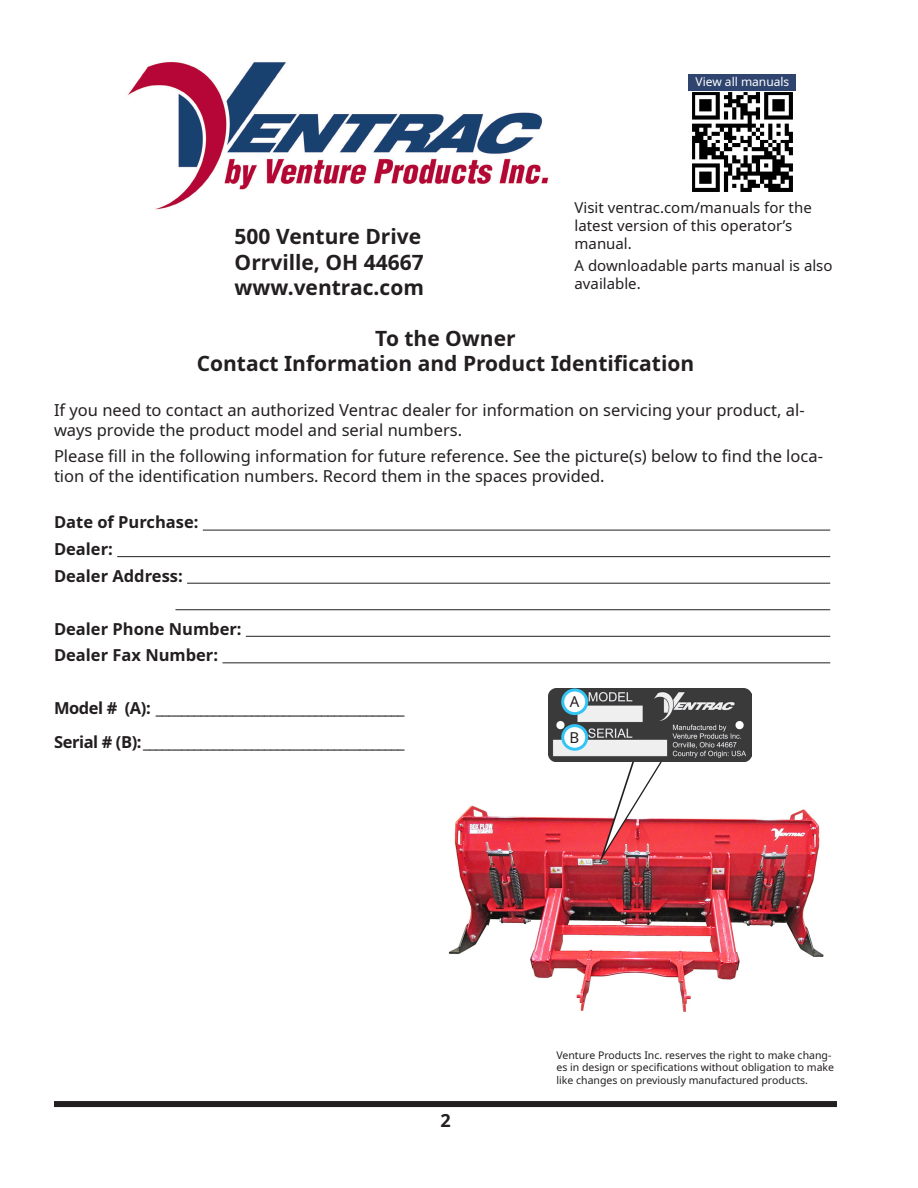
<style>
.page{position:relative;width:918px;height:1188px;background:#fff}
.page>*{position:absolute;margin:0;border:0;box-sizing:border-box;transform-origin:0 0}
.t1{font:700 21px/25.2px "Noto Sans";color:#231f20;text-align:center}
.t2{font:700 18px "Noto Sans";color:#231f20}
.t3{font:16.5px/19.8px "Noto Sans";color:#231f20}
.t4{font:700 16.5px/33.3px "Noto Sans";letter-spacing:-.025em;color:#231f20}
.t5{font:700 16.5px/26.5px "Noto Sans";color:#231f20}
.t6{font:15px/18px "Noto Sans";color:#231f20}
.t7{font:12px "Noto Sans";color:#fff}
.t8{font:10.5px/12.6px "Noto Sans";color:#231f20}
</style>
<div class="page">
<div style="left:54px;top:1101px;width:783px;height:6px;background:#231f20"></div>
<hr style="left:203px;top:530px;width:627px;height:1px;background:#231f20">
<hr style="left:117px;top:556px;width:713px;height:1px;background:#231f20">
<hr style="left:187px;top:583px;width:643px;height:1px;background:#231f20">
<hr style="left:176px;top:609px;width:654px;height:1px;background:#231f20">
<hr style="left:246px;top:636px;width:584px;height:1px;background:#231f20">
<hr style="left:222px;top:662px;width:608px;height:1px;background:#231f20">
<img style="left:128px;top:62px;width:421px;height:148px">
<img style="left:692px;top:92px;width:101px;height:100px">
<div style="left:688px;top:74px;width:108px;height:16px;background:#2f446f"></div>
<img style="left:448px;top:805px;width:376px;height:207px">
<svg style="left:597px;top:609px;width:137px;height:260px"></svg>
<img style="left:549px;top:688px;width:202px;height:74px">
<div style="left:563px;top:690px;width:24px;height:24px;background:#fff;border-radius:50%"></div>
<div style="left:561px;top:688px;width:27px;height:27px;border:3px solid #33c5f3;border-radius:50%"></div>
<div style="left:563px;top:726px;width:24px;height:23px;background:#fff;border-radius:50%"></div>
<div style="left:561px;top:724px;width:27px;height:27px;border:3px solid #33c5f3;border-radius:50%"></div>
<p class="t1" style="left:235px;top:225px;width:191px;text-align:left">500 Venture Drive<br>Orrville, OH 44667 www.ventrac.com</p>
<p class="t7" style="left:696px;top:73px;width:95px">View all manuals</p>
<p class="t6" style="left:575px;top:199px;width:239px">Visit ventrac.com/manuals for the latest version of this operator’s manual.</p>
<p class="t6" style="left:575px;top:256px;width:259px">A downloadable parts manual is also available.</p>
<p class="t1" style="left:197px;top:326px;width:499px">To the Owner<br>Contact Information and Product Identification</p>
<p class="t3" style="left:54px;top:400px;width:752px">If you need to contact an authorized Ventrac dealer for information on servicing your product, al&shy;ways provide the product model and serial numbers.</p>
<p class="t3" style="left:54px;top:447px;width:771px">Please fill in the following information for future reference. See the picture(s) below to find the loca&shy;tion of the identification numbers. Record them in the spaces provided.</p>
<p class="t5" style="left:54px;top:510px;width:146px">Date of Purchase:<br>Dealer:<br>Dealer Address:</p>
<p class="t5" style="left:54px;top:616px;width:189px">Dealer Phone Number:<br>Dealer Fax Number:</p>
<p class="t4" style="left:54px;top:692px;width:352px">Model # (A): _______________________________________<br>Serial # (B):_________________________________________</p>
<p class="t6" style="left:570px;top:693px;width:11px">A</p>
<p class="t6" style="left:570px;top:729px;width:11px">B</p>
<p class="t2" style="left:440px;top:1108px;width:12px">2</p>
<p class="t8" style="left:556px;top:1049px;width:279px">Venture Products Inc. reserves the right to make chang&shy;es in design or specifications without obligation to make like changes on previously manufactured products.</p>
</div>
